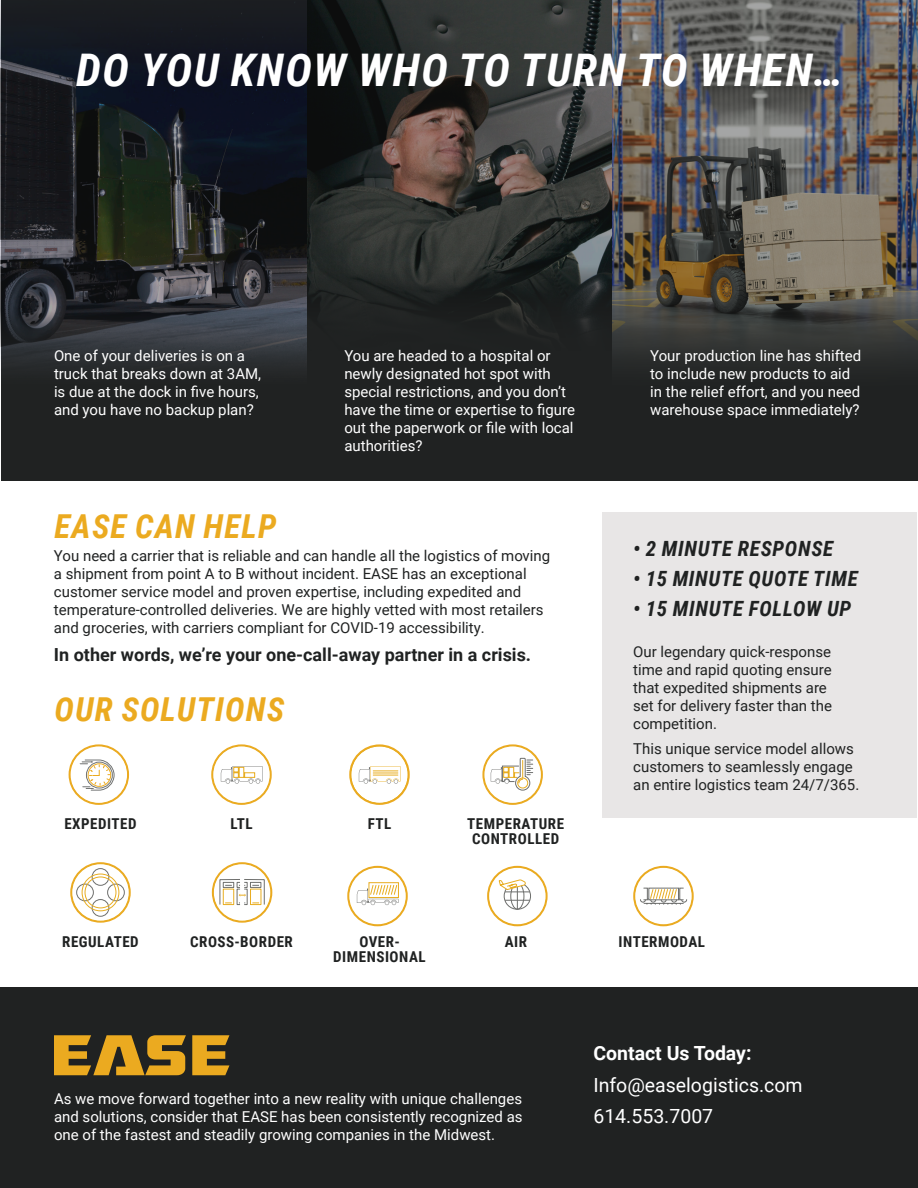
<style>
.page{position:relative;width:918px;height:1188px;background:#fff}
.page>*{position:absolute;margin:0;border:0;box-sizing:border-box;transform-origin:0 0}
.t1{font:italic 700 45px "Roboto Condensed";letter-spacing:.035em;color:#fff}
.t2{font:italic 700 33px "Roboto Condensed";letter-spacing:.035em;color:#ebaa20}
.t3{font:italic 700 21px "Roboto Condensed";letter-spacing:.035em;color:#202222}
.t4{font:19.5px "Roboto";color:#fff}
.t5{font:700 19.5px "Roboto";color:#fff}
.t6{font:700 18px "Roboto";color:#202222}
.t7{font:15px/18px "Roboto";color:#fff}
.t8{font:15px/18px "Roboto";color:#202222}
.t9{font:700 15px/15px "Roboto Condensed";letter-spacing:.035em;color:#202222;text-align:center}
</style>
<div class="page">
<div style="left:307px;top:0;width:306px;height:481px;background:#202222"></div>
<img style="left:307px;top:0;width:305px;height:329px">
<div style="left:612px;top:0;width:306px;height:481px;background:#202222"></div>
<img style="left:612px;top:0;width:306px;height:361px">
<div style="left:1px;top:0;width:306px;height:481px;background:#202222"></div>
<img style="left:1px;top:13px;width:306px;height:357px">
<div style="left:0;top:987px;width:918px;height:201px;background:#202222"></div>
<svg style="left:54px;top:1035px;width:175px;height:40px"></svg>
<svg style="left:69px;top:745px;width:59px;height:59px"></svg>
<div style="left:69px;top:744px;width:60px;height:61px;border:2px solid #ebaa20;border-radius:50%"></div>
<svg style="left:212px;top:747px;width:59px;height:57px"></svg>
<div style="left:211px;top:744px;width:61px;height:61px;border:2px solid #ebaa20;border-radius:50%"></div>
<svg style="left:350px;top:747px;width:59px;height:57px"></svg>
<div style="left:349px;top:744px;width:61px;height:61px;border:2px solid #ebaa20;border-radius:50%"></div>
<svg style="left:485px;top:747px;width:57px;height:57px"></svg>
<div style="left:482px;top:744px;width:61px;height:61px;border:2px solid #ebaa20;border-radius:50%"></div>
<svg style="left:348px;top:867px;width:59px;height:59px"></svg>
<div style="left:347px;top:866px;width:61px;height:60px;border:2px solid #ebaa20;border-radius:50%"></div>
<svg style="left:71px;top:863px;width:59px;height:57px"></svg>
<div style="left:70px;top:862px;width:61px;height:61px;border:2px solid #ebaa20;border-radius:50%"></div>
<svg style="left:488px;top:867px;width:59px;height:59px"></svg>
<div style="left:487px;top:866px;width:61px;height:60px;border:2px solid #ebaa20;border-radius:50%"></div>
<svg style="left:213px;top:863px;width:59px;height:59px"></svg>
<div style="left:212px;top:862px;width:60px;height:61px;border:2px solid #ebaa20;border-radius:50%"></div>
<svg style="left:634px;top:867px;width:59px;height:59px"></svg>
<div style="left:633px;top:866px;width:61px;height:60px;border:2px solid #ebaa20;border-radius:50%"></div>
<div style="left:603px;top:512px;width:314px;height:306px;background:#e8e6e6"></div>
<p class="t1" style="left:76px;top:38px;width:768px">DO YOU KNOW WHO TO TURN TO WHEN…</p>
<p class="t7" style="left:54px;top:346px;width:209px">One of your deliveries is on a truck that breaks down at 3AM, is due at the dock in five hours, and you have no backup plan?</p>
<p class="t7" style="left:344px;top:346px;width:232px">You are headed to a hospital or newly designated hot spot with special restrictions, and you don’t have the time or expertise to figure out the paperwork or file with local authorities?</p>
<p class="t2" style="left:55px;top:503px;width:224px">EASE CAN HELP</p>
<p class="t8" style="left:54px;top:546px;width:498px">You need a carrier that is reliable and can handle all the logistics of moving a shipment from point A to B without incident. EASE has an exceptional customer service model and proven expertise, including expedited and temperature-controlled deliveries. We are highly vetted with most retailers and groceries, with carriers compliant for COVID-19 accessibility.</p>
<p class="t6" style="left:54px;top:642px;width:479px">In other words, we’re your one-call-away partner in a crisis.</p>
<p class="t2" style="left:55px;top:686px;width:231px">OUR SOLUTIONS</p>
<p class="t9" style="left:64px;top:816px;width:74px">EXPEDITED</p>
<p class="t9" style="left:230px;top:816px;width:24px">LTL</p>
<p class="t9" style="left:368px;top:816px;width:25px">FTL</p>
<p class="t9" style="left:467px;top:816px;width:98px">TEMPERATURE</p>
<p class="t9" style="left:472px;top:831px;width:89px">CONTROLLED</p>
<p class="t7" style="left:650px;top:346px;width:213px">Your production line has shifted to include new products to aid in the relief effort, and you need warehouse space immediately?</p>
<p class="t3" style="left:633px;top:534px;width:202px">• 2 MINUTE RESPONSE</p>
<p class="t3" style="left:633px;top:564px;width:226px">• 15 MINUTE QUOTE TIME</p>
<p class="t3" style="left:633px;top:594px;width:220px">• 15 MINUTE FOLLOW UP</p>
<p class="t8" style="left:633px;top:642px;width:200px">Our legendary quick-response time and rapid quoting ensure that expedited shipments are set for delivery faster than the competition.</p>
<p class="t8" style="left:633px;top:739px;width:228px">This unique service model allows customers to seamlessly engage an entire logistics team 24/7/365.</p>
<p class="t9" style="left:62px;top:934px;width:78px">REGULATED</p>
<p class="t9" style="left:505px;top:934px;width:24px">AIR</p>
<p class="t9" style="left:619px;top:934px;width:88px">INTERMODAL</p>
<p class="t9" style="left:190px;top:934px;width:104px">CROSS-BORDER</p>
<p class="t9" style="left:333px;top:934px;width:94px">OVER-<br>DIMENSIONAL</p>
<p class="t7" style="left:54px;top:1089px;width:470px;text-align:justify">As we move forward together into a new reality with unique challenges and solutions, consider that EASE has been consistently recognized as one of the fastest and steadily growing companies in the Midwest.</p>
<p class="t5" style="left:593px;top:1040px;width:160px">Contact Us Today:</p>
<p class="t4" style="left:593px;top:1071px;width:211px">Info@easelogistics.com</p>
<p class="t4" style="left:593px;top:1103px;width:121px">614.553.7007</p>
</div>
